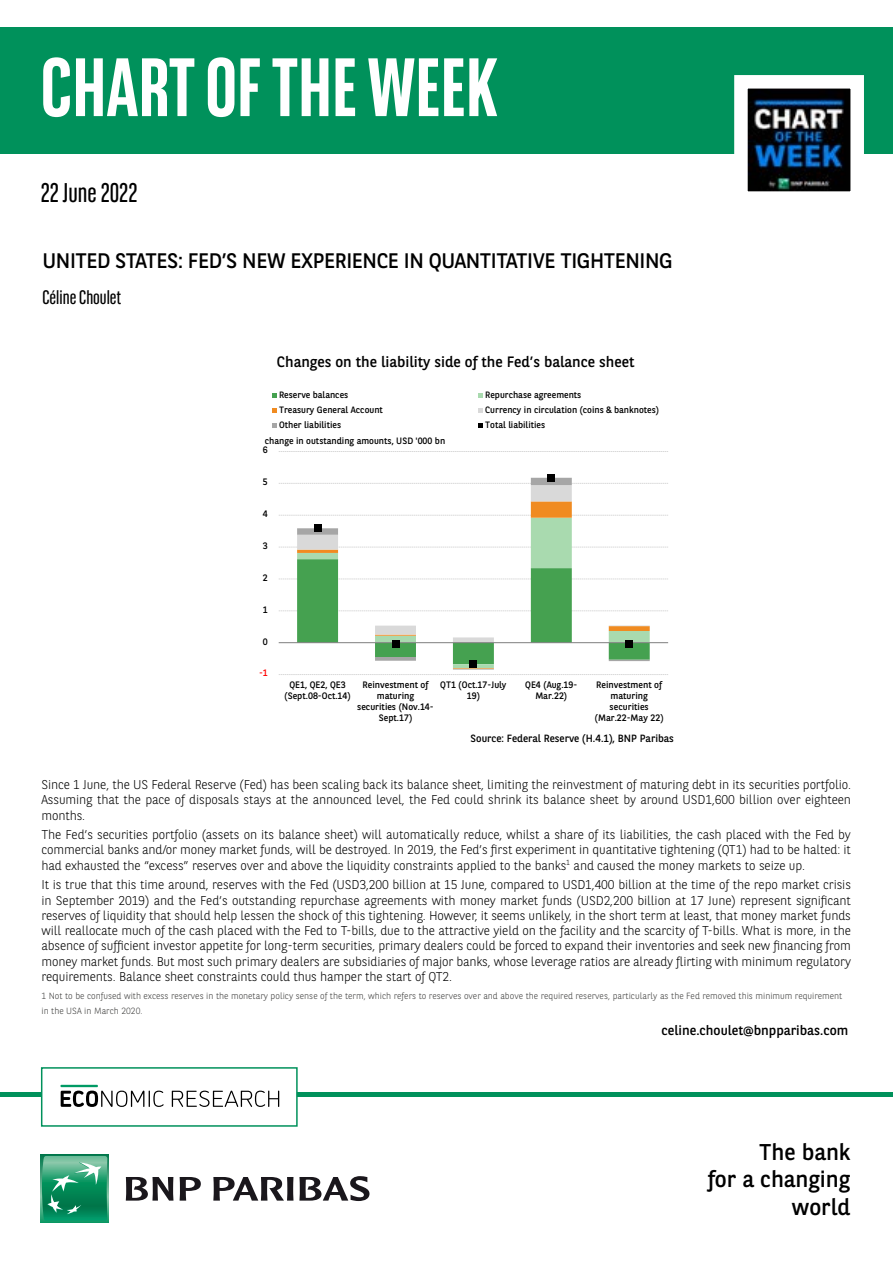
<style>
.page{position:relative;width:893px;height:1263px;background:#fff}
.page>*{position:absolute;margin:0;border:0;box-sizing:border-box;transform-origin:0 0}
.t1{font:700 82.5px "BNPP Sans Condensed";color:#fff}
.t2{font:27px "BNPP Sans Condensed";color:#000}
.t3{font:22.8px/27.3px "BNPP Sans";color:#000;text-align:right}
.t4{font:21px "BNPP Sans";letter-spacing:-.02em;color:#000}
.t5{font:19.5px "BNPP Sans Condensed";color:#000}
.t6{font:15px "BNPP Sans";color:#000}
.t7{font:13.5px "BNPP Sans";color:#000}
.t8{font:300 12.75px/15.3px "BNPP Sans";letter-spacing:-.01em;color:#000;text-align:justify}
.t9{font:10.5px "BNPP Sans";color:#000}
.t10{font:9.3px/11.2px "BNPP Sans";color:#000;text-align:center}
.t11{font:9.3px "BNPP Sans";color:#f00}
.t12{font:9.15px "BNPP Sans";color:#000}
.t13{font:300 9px/15.6px "BNPP Sans";color:#3c3c3b}
</style>
<div class="page">
<div style="left:1px;top:27px;width:892px;height:127px;background:#00915b"></div>
<hr style="left:0;top:1093px;width:893px;height:4px;background:#00915b">
<svg style="left:41px;top:1155px;width:68px;height:68px"></svg>
<svg style="left:42px;top:1156px;width:65px;height:64px;background:#35a178"></svg>
<svg style="left:126px;top:1177px;width:47px;height:23px"></svg>
<svg style="left:180px;top:1177px;width:21px;height:23px"></svg>
<svg style="left:213px;top:1176px;width:156px;height:25px"></svg>
<svg style="left:734px;top:75px;width:130px;height:117px;background:#606c78"></svg>
<div style="left:41px;top:1067px;width:257px;height:60px;background:#fff;border:2px solid #00915b"></div>
<svg style="left:172px;top:1090px;width:107px;height:17px"></svg>
<svg style="left:60px;top:1085px;width:104px;height:22px"></svg>
<svg style="left:279px;top:674px;width:389px;height:1px"></svg>
<svg style="left:279px;top:547px;width:389px;height:1px"></svg>
<svg style="left:279px;top:515px;width:389px;height:1px"></svg>
<svg style="left:279px;top:483px;width:389px;height:1px"></svg>
<svg style="left:279px;top:451px;width:389px;height:1px"></svg>
<svg style="left:297px;top:478px;width:353px;height:191px"></svg>
<hr style="left:279px;top:642px;width:389px;height:1px;background:#7f7f7f">
<div style="left:314px;top:525px;width:7px;height:7px;background:#000"></div>
<div style="left:392px;top:640px;width:7px;height:7px;background:#000"></div>
<div style="left:470px;top:661px;width:7px;height:7px;background:#000"></div>
<div style="left:548px;top:474px;width:7px;height:7px;background:#000"></div>
<div style="left:625px;top:640px;width:8px;height:7px;background:#000"></div>
<svg style="left:272px;top:393px;width:5px;height:5px"></svg>
<svg style="left:478px;top:393px;width:5px;height:5px"></svg>
<svg style="left:272px;top:408px;width:5px;height:5px"></svg>
<svg style="left:478px;top:408px;width:5px;height:5px"></svg>
<svg style="left:272px;top:423px;width:5px;height:5px"></svg>
<svg style="left:478px;top:424px;width:5px;height:4px"></svg>
<h1 class="t1" style="left:41px;top:39px;width:459px">CHART OF THE WEEK</h1>
<h2 class="t2" style="left:41px;top:175px;width:98px">22 June 2022</h2>
<h3 class="t4" style="left:42px;top:246px;width:632px">UNITED STATES: FED’S NEW EXPERIENCE IN QUANTITATIVE TIGHTENING</h3>
<h3 class="t5" style="left:42px;top:285px;width:80px">Céline Choulet</h3>
<p class="t6" style="left:277px;top:352px;width:359px">Changes on the liability side of the Fed’s balance sheet</p>
<p class="t12" style="left:279px;top:388px;width:71px">Reserve balances</p>
<p class="t12" style="left:485px;top:388px;width:98px">Repurchase agreements</p>
<p class="t12" style="left:279px;top:403px;width:105px">Treasury General Account</p>
<p class="t12" style="left:485px;top:403px;width:175px">Currency in circulation (coins &amp; banknotes)</p>
<p class="t12" style="left:279px;top:418px;width:64px">Other liabilities</p>
<p class="t12" style="left:485px;top:418px;width:62px">Total liabilities</p>
<p class="t12" style="left:265px;top:435px;width:182px">change in outstanding amounts, USD '000 bn</p>
<p class="t10" style="left:263px;top:444px;width:6px">6</p>
<p class="t10" style="left:263px;top:476px;width:6px">5</p>
<p class="t10" style="left:263px;top:508px;width:6px">4</p>
<p class="t10" style="left:263px;top:540px;width:6px">3</p>
<p class="t10" style="left:263px;top:572px;width:6px">2</p>
<p class="t10" style="left:263px;top:603px;width:6px">1</p>
<p class="t10" style="left:263px;top:635px;width:6px">0</p>
<p class="t11" style="left:259px;top:667px;width:10px">-1</p>
<p class="t10" style="left:284px;top:679px;width:68px">QE1, QE2, QE3 (Sept.08-Oct.14)</p>
<p class="t10" style="left:357px;top:679px;width:78px">Reinvestment of maturing securities (Nov.14-<br>Sept.17)</p>
<p class="t10" style="left:440px;top:679px;width:68px">QT1 (Oct.17-July<br>19)</p>
<p class="t10" style="left:525px;top:679px;width:54px">QE4 (Aug.19-<br>Mar.22)</p>
<p class="t10" style="left:595px;top:679px;width:70px">Reinvestment of maturing securities (Mar.22-May 22)</p>
<p class="t9" style="left:471px;top:731px;width:205px">Source: Federal Reserve (H.4.1), BNP Paribas</p>
<p class="t8" style="left:41px;top:776px;width:811px">Since 1 June, the US Federal Reserve (Fed) has been scaling back its balance sheet, limiting the reinvestment of maturing debt in its securities portfolio.<br>Assuming that the pace of disposals stays at the announced level, the Fed could shrink its balance sheet by around USD1,600 billion over eighteen months.</p>
<p class="t8" style="left:41px;top:826px;width:811px">The Fed’s securities portfolio (assets on its balance sheet) will automatically reduce, whilst a share of its liabilities, the cash placed with the Fed by commercial banks and/or money market funds, will be destroyed. In 2019, the Fed’s first experiment in quantitative tightening (QT1) had to be halted: it had exhausted the “excess” reserves over and above the liquidity constraints applied to the banks<sup>1</sup> and caused the money markets to seize up.</p>
<p class="t8" style="left:41px;top:876px;width:811px">It is true that this time around, reserves with the Fed (USD3,200 billion at 15 June, compared to USD1,400 billion at the time of the repo market crisis in September 2019) and the Fed’s outstanding repurchase agreements with money market funds (USD2,200 billion at 17 June) represent significant reserves of liquidity that should help lessen the shock of this tightening. However, it seems unlikely, in the short term at least, that money market funds will reallocate much of the cash placed with the Fed to T-bills, due to the attractive yield on the facility and the scarcity of T-bills. What is more, in the absence of sufficient investor appetite for long-term securities, primary dealers could be forced to expand their inventories and seek new financing from money market funds. But most such primary dealers are subsidiaries of major banks, whose leverage ratios are already flirting with minimum regulatory requirements. Balance sheet constraints could thus hamper the start of QT2.</p>
<p class="t13" style="left:41px;top:987px;width:802px">1 Not to be confused with excess reserves in the monetary policy sense of the term, which refers to reserves over and above the required reserves, particularly as the Fed removed this minimum requirement in the USA in March 2020.</p>
<p class="t7" style="left:662px;top:1021px;width:188px">celine.choulet@bnpparibas.com</p>
<h3 class="t3" style="left:708px;top:1137px;width:144px">The bank<br>for a changing world</h3>
</div>
